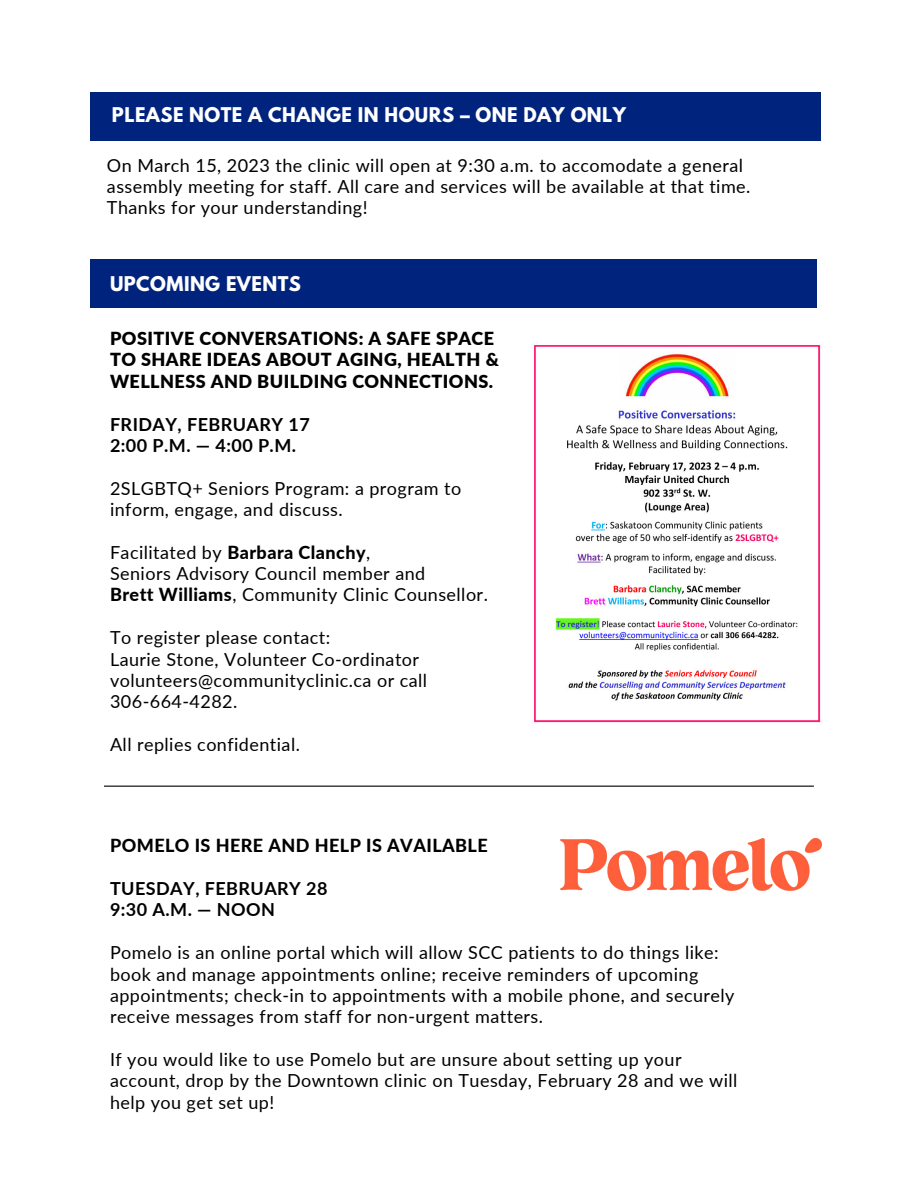
<style>
.page{position:relative;width:918px;height:1188px;background:#fff}
.page>*{position:absolute;margin:0;border:0;box-sizing:border-box;transform-origin:0 0}
.t1{font:18px/21.3px "Lato";letter-spacing:.025em;color:#000}
.t2{font:900 18px/21.3px "Lato";letter-spacing:.025em;color:#000}
.t3{font:700 18px/21.5px "Lato";letter-spacing:.025em;color:#000}
.t4{font:700 18px "League Spartan";letter-spacing:.025em;color:#fff}
.t5{font:800 18px "Lato";letter-spacing:.025em;color:#000}
.s1{font-weight:800}
</style>
<div class="page">
<div style="left:90px;top:259px;width:727px;height:48px;background:#00247d"></div>
<img style="left:534px;top:345px;width:287px;height:378px">
<img style="left:560px;top:838px;width:261px;height:52px">
<hr style="left:104px;top:786px;width:710px;height:1px;background:#000">
<div style="left:90px;top:92px;width:730px;height:48px;background:#00247d"></div>
<p class="t4" style="left:112px;top:106px;width:516px">PLEASE NOTE A CHANGE IN HOURS – ONE DAY ONLY</p>
<p class="t1" style="left:107px;top:154px;width:645px">On March 15, 2023 the clinic will open at 9:30 a.m. to accomodate a general assembly meeting for staff. All care and services will be available at that time.<br>Thanks for your understanding!</p>
<p class="t4" style="left:110px;top:275px;width:192px">UPCOMING EVENTS</p>
<p class="t2" style="left:110px;top:327px;width:390px">POSITIVE CONVERSATIONS: A SAFE SPACE<br>TO SHARE IDEAS ABOUT AGING, HEALTH &amp;<br>WELLNESS AND BUILDING CONNECTIONS.</p>
<p class="t3" style="left:110px;top:413px;width:201px">FRIDAY, FEBRUARY 17<br>2:00 P.M. — 4:00 P.M.</p>
<p class="t1" style="left:110px;top:477px;width:353px">2SLGBTQ+ Seniors Program: a program to inform, engage, and discuss.</p>
<p class="t1" style="left:110px;top:541px;width:379px">Facilitated by <span class="s1">Barbara Clanchy</span>,<br>Seniors Advisory Council member and<br><span class="s1">Brett Williams</span>, Community Clinic Counsellor.</p>
<p class="t1" style="left:110px;top:627px;width:319px">To register please contact:<br>Laurie Stone, Volunteer Co-ordinator volunteers@communityclinic.ca or call<br>306-664-4282.</p>
<p class="t1" style="left:110px;top:733px;width:191px">All replies confidential.</p>
<p class="t5" style="left:110px;top:835px;width:379px">POMELO IS HERE AND HELP IS AVAILABLE</p>
<p class="t3" style="left:110px;top:877px;width:219px">TUESDAY, FEBRUARY 28<br>9:30 A.M. — NOON</p>
<p class="t1" style="left:110px;top:942px;width:626px">Pomelo is an online portal which will allow SCC patients to do things like: book and manage appointments online; receive reminders of upcoming appointments; check-in to appointments with a mobile phone, and securely receive messages from staff for non-urgent matters.</p>
<p class="t1" style="left:110px;top:1048px;width:629px">If you would like to use Pomelo but are unsure about setting up your account, drop by the Downtown clinic on Tuesday, February 28 and we will help you get set up!</p>
</div>
